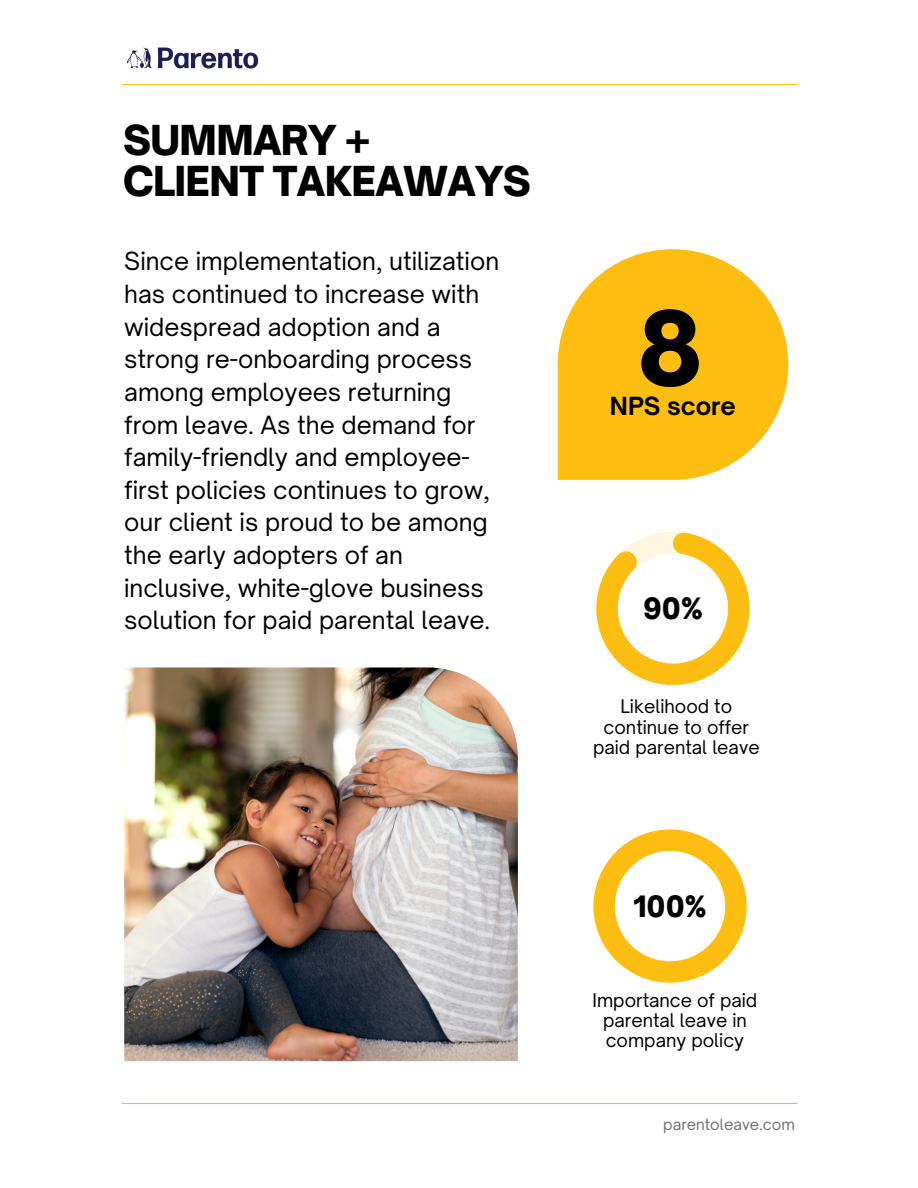
<style>
.page{position:relative;width:918px;height:1188px;background:#fff}
.page>*{position:absolute;margin:0;border:0;box-sizing:border-box;transform-origin:0 0}
.t1{font:900 97.8px "Open Sauce One";color:#000}
.t2{font:900 39.45px/41.2px "Open Sauce One";letter-spacing:-.02em;color:#000001}
.t3{font:900 28.2px "Open Sauce One";color:#000}
.t4{font:24px/32.7px "Open Sauce One";color:#000001}
.t5{font:700 24px "Open Sauce One";color:#000}
.t6{font:18px/20.2px "Open Sauce One";color:#000;text-align:center}
.t7{font:15px "Open Sauce One";color:#707274}
</style>
<div class="page">
<hr style="left:122px;top:84px;width:676px;height:1px;background:#febd11">
<img style="left:126px;top:47px;width:133px;height:22px">
<hr style="left:122px;top:1103px;width:676px;height:1px;background:#febd11">
<svg style="left:593px;top:829px;width:154px;height:154px"></svg>
<svg style="left:596px;top:532px;width:154px;height:153px"></svg>
<svg style="left:558px;top:249px;width:230px;height:231px;fill:#febd11"></svg>
<img style="left:124px;top:667px;width:394px;height:394px">
<h2 class="t2" style="left:123px;top:119px;width:409px">SUMMARY +<br>CLIENT TAKEAWAYS</h2>
<p class="t4" style="left:124px;top:245px;width:377px">Since implementation, utilization has continued to increase with widespread adoption and a strong re-onboarding process among employees returning from leave. As the demand for family-friendly and employee&shy;first policies continues to grow, our client is proud to be among the early adopters of an inclusive, white-glove business solution for paid parental leave.</p>
<h1 class="t1" style="left:637px;top:288px;width:68px">8</h1>
<p class="t5" style="left:610px;top:391px;width:128px">NPS score</p>
<p class="t3" style="left:643px;top:591px;width:61px">90%</p>
<p class="t6" style="left:593px;top:696px;width:168px">Likelihood to continue to offer paid parental leave</p>
<p class="t3" style="left:634px;top:889px;width:75px">100%</p>
<p class="t6" style="left:593px;top:990px;width:166px">Importance of paid parental leave in company policy</p>
<p class="t7" style="left:663px;top:1115px;width:133px">parentoleave.com</p>
</div>
